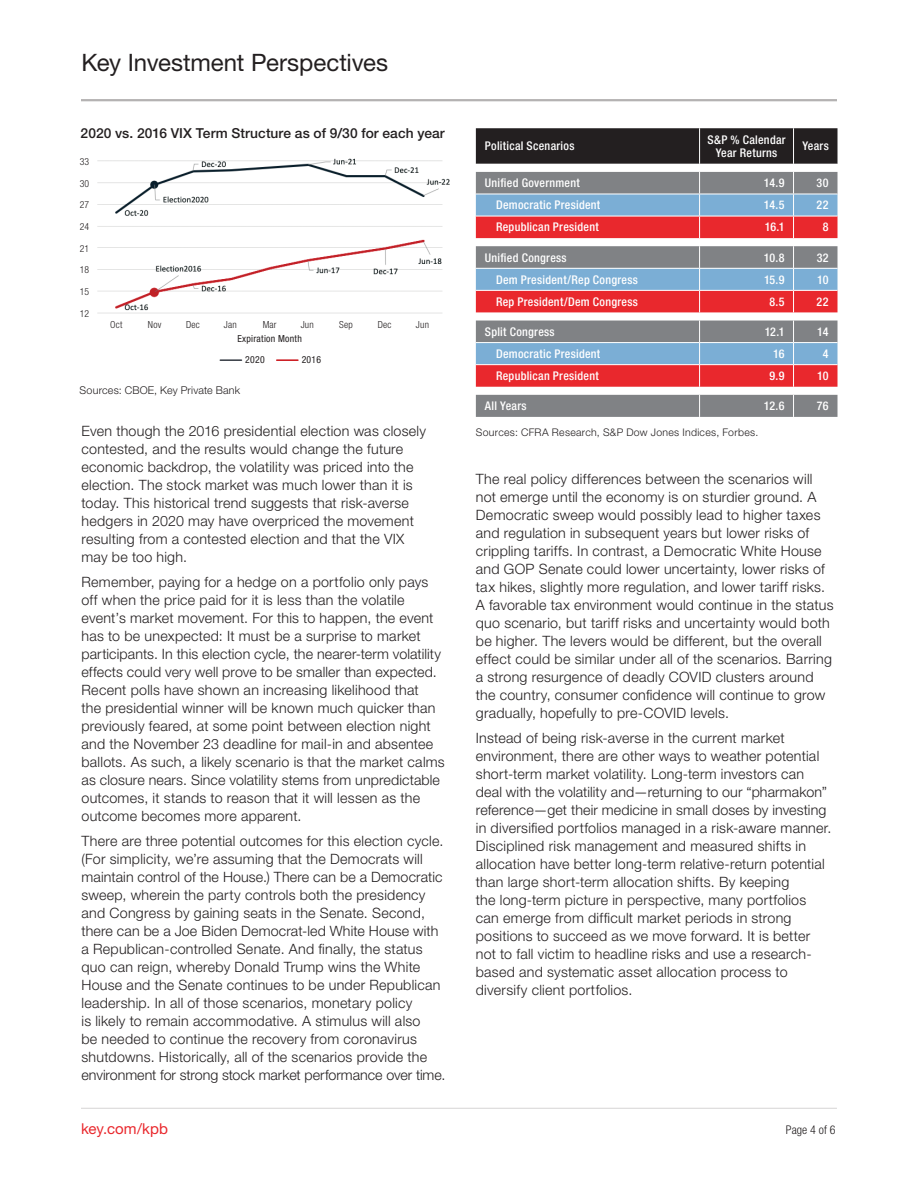
<style>
.page{position:relative;width:918px;height:1188px;background:#fff}
.page>*{position:absolute;margin:0;border:0;box-sizing:border-box;transform-origin:0 0}
.t1{font:24px "Helvetica Neue LT Std";letter-spacing:-.005em;color:#231f20}
.t2{font:15px "Helvetica Neue LT Std";letter-spacing:.005em;color:#e9282d}
.t3{font:300 14.25px/18px "Helvetica Neue LT Std";letter-spacing:.02em;color:#231f20}
.t4{font:500 13.8px "Helvetica Neue LT Std";letter-spacing:.005em;color:#231f20}
.t5{font:500 condensed 12px/13.5px "Helvetica Neue LT Std";letter-spacing:.025em;color:#fff;text-align:center}
.t6{font:300 condensed 12px "Helvetica Neue LT Std";letter-spacing:.005em;color:#231f20}
.t7{font:300 10.65px "Helvetica Neue LT Std";letter-spacing:.02em;color:#231f20}
.t8{font:300 10.5px "Helvetica Neue LT Std";letter-spacing:.03em;color:#231f20}
.t9{font:300 condensed 9.75px "Helvetica Neue LT Std";letter-spacing:.025em;color:#231f20}
.t10{font:condensed 9.75px/21.3px "Helvetica Neue LT Std";letter-spacing:.025em;color:#231f20}
</style>
<div class="page">
<hr style="left:81px;top:99px;width:756px;height:2px;background:#b4b2b2">
<hr style="left:81px;top:1108px;width:756px;height:1px;background:#b4b2b2">
<div style="left:476px;top:128px;width:362px;height:36px;background:#231f20"></div>
<svg style="left:476px;top:171px;width:361px;height:1px"></svg>
<svg style="left:476px;top:172px;width:362px;height:245px;background:#949698"></svg>
<div style="left:476px;top:195px;width:362px;height:21px;background:#7baed5"></div>
<svg style="left:476px;top:217px;width:362px;height:170px;background:#b47783"></svg>
<hr style="left:699px;top:128px;width:1px;height:36px;background:#fff">
<hr style="left:793px;top:128px;width:1px;height:36px;background:#fff">
<svg style="left:699px;top:172px;width:1px;height:66px"></svg>
<svg style="left:793px;top:172px;width:1px;height:66px"></svg>
<svg style="left:699px;top:246px;width:1px;height:66px"></svg>
<svg style="left:793px;top:246px;width:1px;height:66px"></svg>
<svg style="left:699px;top:321px;width:1px;height:66px"></svg>
<svg style="left:793px;top:321px;width:1px;height:66px"></svg>
<svg style="left:699px;top:395px;width:1px;height:22px"></svg>
<svg style="left:793px;top:395px;width:1px;height:22px"></svg>
<hr style="left:476px;top:194px;width:224px;height:1px;background:#fff">
<hr style="left:700px;top:194px;width:94px;height:1px;background:#fff">
<hr style="left:794px;top:194px;width:44px;height:1px;background:#fff">
<hr style="left:476px;top:216px;width:224px;height:1px;background:#fff">
<hr style="left:700px;top:216px;width:94px;height:1px;background:#fff">
<hr style="left:794px;top:216px;width:44px;height:1px;background:#fff">
<hr style="left:476px;top:268px;width:224px;height:1px;background:#fff">
<hr style="left:700px;top:268px;width:94px;height:1px;background:#fff">
<hr style="left:794px;top:268px;width:44px;height:1px;background:#fff">
<hr style="left:476px;top:290px;width:224px;height:1px;background:#fff">
<hr style="left:700px;top:290px;width:94px;height:1px;background:#fff">
<hr style="left:794px;top:290px;width:44px;height:1px;background:#fff">
<hr style="left:476px;top:342px;width:224px;height:1px;background:#fff">
<hr style="left:700px;top:342px;width:94px;height:1px;background:#fff">
<hr style="left:794px;top:342px;width:44px;height:1px;background:#fff">
<hr style="left:476px;top:364px;width:224px;height:1px;background:#fff">
<hr style="left:700px;top:364px;width:94px;height:1px;background:#fff">
<hr style="left:794px;top:364px;width:44px;height:1px;background:#fff">
<img style="left:97px;top:158px;width:353px;height:156px">
<hr style="left:220px;top:359px;width:21px;height:2px;background:#41464e">
<hr style="left:277px;top:359px;width:21px;height:2px;background:#cd2026">
<h1 class="t1" style="left:82px;top:48px;width:308px">Key Investment Perspectives</h1>
<p class="t4" style="left:81px;top:125px;width:366px">2020 vs. 2016 VIX Term Structure as of 9/30 for each year</p>
<p class="t9" style="left:80px;top:156px;width:11px">33</p>
<p class="t9" style="left:80px;top:178px;width:11px">30</p>
<p class="t9" style="left:80px;top:199px;width:11px">27</p>
<p class="t9" style="left:80px;top:221px;width:11px">24</p>
<p class="t9" style="left:80px;top:243px;width:11px">21</p>
<p class="t9" style="left:80px;top:264px;width:11px">18</p>
<p class="t9" style="left:80px;top:286px;width:11px">15</p>
<p class="t9" style="left:80px;top:308px;width:11px">12</p>
<p class="t9" style="left:110px;top:319px;width:14px">Oct</p>
<p class="t9" style="left:148px;top:319px;width:15px">Nov</p>
<p class="t9" style="left:186px;top:319px;width:15px">Dec</p>
<p class="t9" style="left:224px;top:319px;width:14px">Jan</p>
<p class="t9" style="left:263px;top:319px;width:16px">Mar</p>
<p class="t9" style="left:301px;top:319px;width:15px">Jun</p>
<p class="t9" style="left:339px;top:319px;width:15px">Sep</p>
<p class="t9" style="left:378px;top:319px;width:15px">Dec</p>
<p class="t9" style="left:416px;top:319px;width:15px">Jun</p>
<p class="t10" style="left:245px;top:328px;width:58px;text-indent:-8px">Expiration Month<br>2020</p>
<p class="t10" style="left:302px;top:349px;width:21px">2016</p>
<p class="t7" style="left:80px;top:384px;width:162px">Sources: CBOE, Key Private Bank</p>
<p class="t3" style="left:82px;top:422px;width:346px">Even though the 2016 presidential election was closely contested, and the results would change the future economic backdrop, the volatility was priced into the election. The stock market was much lower than it is today. This historical trend suggests that risk-averse hedgers in 2020 may have overpriced the movement resulting from a contested election and that the VIX may be too high.</p>
<p class="t3" style="left:82px;top:573px;width:365px">Remember, paying for a hedge on a portfolio only pays off when the price paid for it is less than the volatile event’s market movement. For this to happen, the event has to be unexpected: It must be a surprise to market participants. In this election cycle, the nearer-term volatility effects could very well prove to be smaller than expected.<br>Recent polls have shown an increasing likelihood that<br>the presidential winner will be known much quicker than previously feared, at some point between election night and the November 23 deadline for mail-in and absentee ballots. As such, a likely scenario is that the market calms as closure nears. Since volatility stems from unpredictable outcomes, it stands to reason that it will lessen as the outcome becomes more apparent.</p>
<p class="t3" style="left:82px;top:831px;width:366px">There are three potential outcomes for this election cycle. (For simplicity, we’re assuming that the Democrats will maintain control of the House.) There can be a Democratic sweep, wherein the party controls both the presidency and Congress by gaining seats in the Senate. Second, there can be a Joe Biden Democrat-led White House with a Republican-controlled Senate. And finally, the status quo can reign, whereby Donald Trump wins the White House and the Senate continues to be under Republican leadership. In all of those scenarios, monetary policy<br>is likely to remain accommodative. A stimulus will also<br>be needed to continue the recovery from coronavirus shutdowns. Historically, all of the scenarios provide the environment for strong stock market performance over time.</p>
<p class="t5" style="left:485px;top:139px;width:91px">Political Scenarios</p>
<p class="t5" style="left:707px;top:132px;width:80px">S&amp;P % Calendar<br>Year Returns</p>
<p class="t5" style="left:802px;top:139px;width:28px">Years</p>
<p class="t5" style="left:485px;top:176px;width:96px">Unified Government</p>
<p class="t5" style="left:764px;top:176px;width:22px">14.9</p>
<p class="t5" style="left:817px;top:176px;width:13px">30</p>
<p class="t5" style="left:496px;top:198px;width:106px">Democratic President</p>
<p class="t5" style="left:764px;top:198px;width:22px">14.5</p>
<p class="t5" style="left:817px;top:198px;width:13px">22</p>
<p class="t5" style="left:496px;top:220px;width:104px">Republican President</p>
<p class="t5" style="left:765px;top:220px;width:21px">16.1</p>
<p class="t5" style="left:823px;top:220px;width:7px">8</p>
<p class="t5" style="left:485px;top:250px;width:83px">Unified Congress</p>
<p class="t5" style="left:764px;top:250px;width:22px">10.8</p>
<p class="t5" style="left:817px;top:250px;width:13px">32</p>
<p class="t5" style="left:496px;top:272px;width:143px">Dem President/Rep Congress</p>
<p class="t5" style="left:764px;top:272px;width:22px">15.9</p>
<p class="t5" style="left:817px;top:272px;width:13px">10</p>
<p class="t5" style="left:496px;top:295px;width:143px">Rep President/Dem Congress</p>
<p class="t5" style="left:769px;top:295px;width:17px">8.5</p>
<p class="t5" style="left:817px;top:295px;width:13px">22</p>
<p class="t5" style="left:485px;top:325px;width:71px">Split Congress</p>
<p class="t5" style="left:765px;top:325px;width:21px">12.1</p>
<p class="t5" style="left:817px;top:325px;width:13px">14</p>
<p class="t5" style="left:496px;top:347px;width:106px">Democratic President</p>
<p class="t5" style="left:773px;top:347px;width:13px">16</p>
<p class="t5" style="left:823px;top:347px;width:7px">4</p>
<p class="t5" style="left:496px;top:369px;width:104px">Republican President</p>
<p class="t5" style="left:770px;top:369px;width:16px">9.9</p>
<p class="t5" style="left:817px;top:369px;width:13px">10</p>
<p class="t5" style="left:485px;top:399px;width:43px">All Years</p>
<p class="t5" style="left:764px;top:399px;width:22px">12.6</p>
<p class="t5" style="left:817px;top:399px;width:13px">76</p>
<p class="t8" style="left:476px;top:425px;width:284px">Sources: CFRA Research, S&amp;P Dow Jones Indices, Forbes.</p>
<p class="t3" style="left:476px;top:470px;width:359px">The real policy differences between the scenarios will not emerge until the economy is on sturdier ground. A Democratic sweep would possibly lead to higher taxes and regulation in subsequent years but lower risks of crippling tariffs. In contrast, a Democratic White House and GOP Senate could lower uncertainty, lower risks of tax hikes, slightly more regulation, and lower tariff risks.<br>A favorable tax environment would continue in the status quo scenario, but tariff risks and uncertainty would both be higher. The levers would be different, but the overall effect could be similar under all of the scenarios. Barring a strong resurgence of deadly COVID clusters around the country, consumer confidence will continue to grow gradually, hopefully to pre-COVID levels.</p>
<p class="t3" style="left:476px;top:728px;width:357px">Instead of being risk-averse in the current market environment, there are other ways to weather potential short-term market volatility. Long-term investors can deal with the volatility and—returning to our “pharmakon” reference—get their medicine in small doses by investing in diversified portfolios managed in a risk-aware manner.<br>Disciplined risk management and measured shifts in allocation have better long-term relative-return potential than large short-term allocation shifts. By keeping<br>the long-term picture in perspective, many portfolios can emerge from difficult market periods in strong positions to succeed as we move forward. It is better not to fall victim to headline risks and use a research&shy;based and systematic asset allocation process to diversify client portfolios.</p>
<p class="t2" style="left:81px;top:1120px;width:89px">key.com/kpb</p>
<p class="t6" style="left:786px;top:1123px;width:51px">Page 4 of 6</p>
</div>
